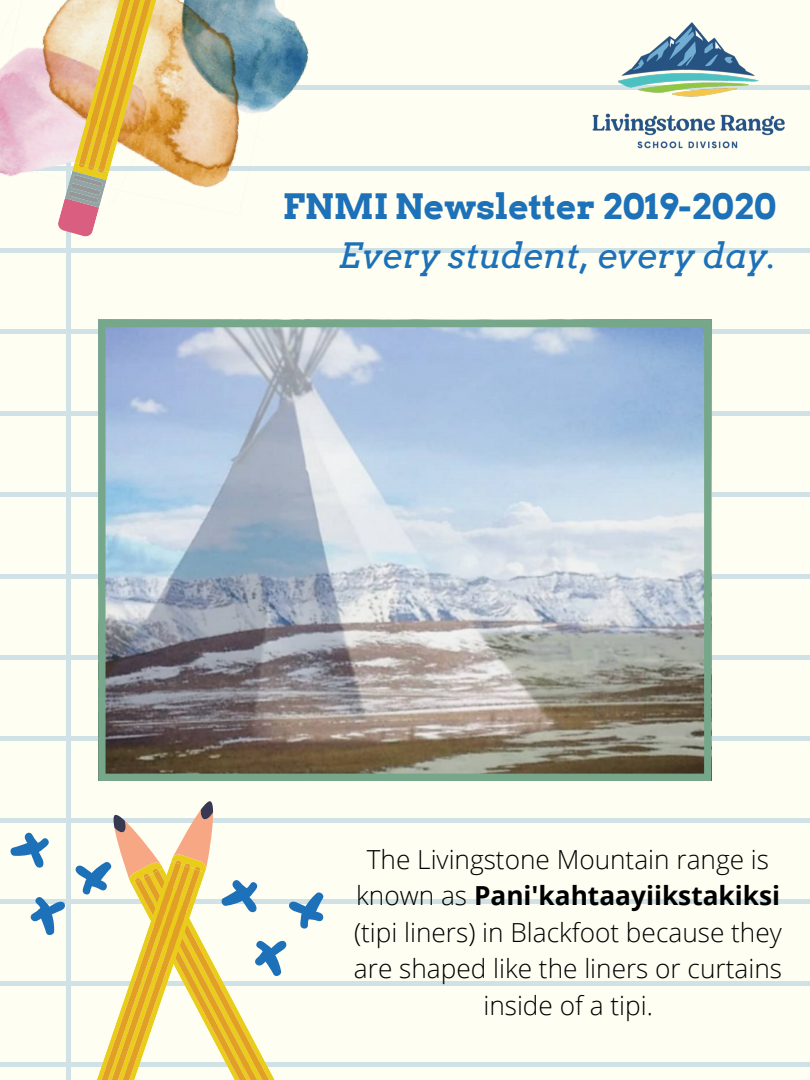
<style>
.page{position:relative;width:810px;height:1080px;background:#fefff2}
.page>*{position:absolute;margin:0;border:0;box-sizing:border-box;transform-origin:0 0}
.t1{font:700 35px "Arvo";color:#1d71b8}
.t2{font:italic 35px "Arvo";color:#1d71b8}
.t3{font:300 26.25px/36.6px "Open Sans";color:#000;text-align:center}
.s1{font-weight:700}
</style>
<div class="page">
<div style="left:0;top:85px;width:810px;height:5px;background:#d1e2e6"></div>
<hr style="left:0;top:167px;width:810px;height:4px;background:#d1e2e6">
<div style="left:0;top:248px;width:810px;height:5px;background:#d1e2e6"></div>
<hr style="left:0;top:330px;width:810px;height:4px;background:#d1e2e6">
<hr style="left:0;top:411px;width:810px;height:4px;background:#d1e2e6">
<div style="left:0;top:492px;width:810px;height:5px;background:#d1e2e6"></div>
<hr style="left:0;top:574px;width:810px;height:4px;background:#d1e2e6">
<div style="left:0;top:655px;width:810px;height:5px;background:#d1e2e6"></div>
<hr style="left:0;top:737px;width:810px;height:4px;background:#d1e2e6">
<div style="left:0;top:818px;width:810px;height:5px;background:#d1e2e6"></div>
<hr style="left:0;top:900px;width:810px;height:4px;background:#d1e2e6">
<div style="left:0;top:981px;width:810px;height:5px;background:#d1e2e6"></div>
<div style="left:0;top:1062px;width:810px;height:5px;background:#d1e2e6"></div>
<hr style="left:67px;top:0;width:4px;height:1080px;background:#d1e2e6">
<img style="left:0;top:0;width:325px;height:241px">
<svg style="left:56px;top:0;width:100px;height:238px"></svg>
<svg style="left:5px;top:799px;width:332px;height:281px"></svg>
<img style="left:98px;top:320px;width:613px;height:461px">
<img style="left:592px;top:22px;width:193px;height:127px">
<h1 class="t1" style="left:283px;top:186px;width:495px">FNMI Newsletter 2019-2020</h1>
<h1 class="t2" style="left:338px;top:234px;width:439px">Every student, every day.</h1>
<p class="t3" style="left:354px;top:840px;width:430px">The Livingstone Mountain range is known as <span class="s1">Pani'kahtaayiikstakiksi </span>(tipi liners) in Blackfoot because they are shaped like the liners or curtains inside of a tipi.</p>
</div>
